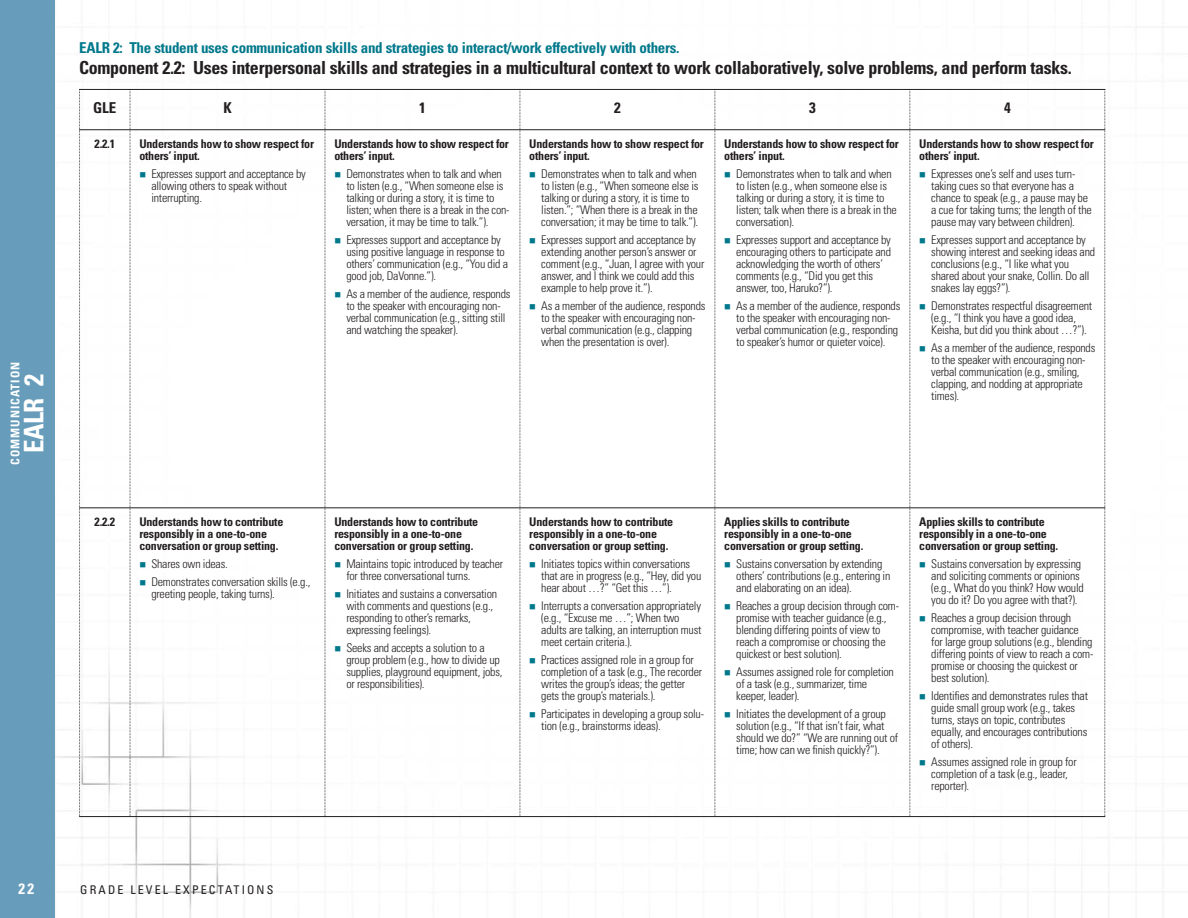
<style>
.page{position:relative;width:1188px;height:918px;background:#fff}
.page>*{position:absolute;margin:0;border:0;box-sizing:border-box;transform-origin:0 0}
.t1{font:700 condensed 27px "Univers";color:#fff}
.t2{font:700 condensed 18px "Univers";letter-spacing:-.02em;color:#231f20}
.t3{font:700 condensed 15px "Univers";letter-spacing:-.02em;color:#00788b}
.t4{font:700 condensed 15px "Univers";color:#231f20}
.t5{font:700 condensed 15px "Univers";color:#fff}
.t6{font:300 condensed 12px/12px "Univers";letter-spacing:-.02em;color:#231f20}
.t7{font:700 condensed 12px/12px "Univers";letter-spacing:-.02em;color:#231f20}
.t8{font:condensed 12px "Univers";letter-spacing:.175em;color:#231f20}
.t9{font:700 condensed 12px "Univers";letter-spacing:.09em;color:#fff}
.s1{color:#00788b}
</style>
<div class="page">
<img style="left:54px;top:0;width:1110px;height:918px">
<div style="left:0;top:0;width:54px;height:918px;background:#679dbb"></div>
<svg style="left:79px;top:90px;width:1px;height:726px"></svg>
<svg style="left:130px;top:90px;width:1px;height:726px"></svg>
<svg style="left:325px;top:90px;width:1px;height:726px"></svg>
<svg style="left:520px;top:90px;width:1px;height:726px"></svg>
<svg style="left:715px;top:90px;width:1px;height:726px"></svg>
<svg style="left:910px;top:90px;width:1px;height:726px"></svg>
<svg style="left:1104px;top:90px;width:1px;height:726px"></svg>
<hr style="left:79px;top:89px;width:1026px;height:1px;background:#231f20">
<hr style="left:79px;top:129px;width:1026px;height:1px;background:#231f20">
<hr style="left:79px;top:507px;width:1026px;height:1px;background:#231f20">
<hr style="left:79px;top:816px;width:1026px;height:1px;background:#231f20">
<p class="t9" style="left:11px;top:465px;width:105px;rotate:-90deg">COMMUNICATION</p>
<h1 class="t1" style="left:24px;top:453px;width:81px;rotate:-90deg">EALR 2</h1>
<p class="t3" style="left:79px;top:43px;width:602px">EALR 2: The student uses communication skills and strategies to interact/work effectively with others.</p>
<h2 class="t2" style="left:79px;top:61px;width:994px">Component 2.2: Uses interpersonal skills and strategies in a multicultural context to work collaboratively, solve problems, and perform tasks.</h2>
<p class="t4" style="left:93px;top:103px;width:25px">GLE</p>
<p class="t4" style="left:223px;top:103px;width:10px">K</p>
<p class="t4" style="left:419px;top:103px;width:8px">1</p>
<p class="t4" style="left:614px;top:103px;width:8px">2</p>
<p class="t4" style="left:809px;top:103px;width:8px">3</p>
<p class="t4" style="left:1004px;top:103px;width:8px">4</p>
<p class="t7" style="left:95px;top:139px;width:22px">2.2.1</p>
<p class="t7" style="left:139px;top:139px;width:176px">Understands how to show respect for others’ input.</p>
<p class="t6" style="left:151px;top:169px;width:156px;text-indent:-12px"><span class="s1">■</span> Expresses support and acceptance by allowing others to speak without interrupting.</p>
<p class="t7" style="left:334px;top:139px;width:176px">Understands how to show respect for others’ input.</p>
<p class="t6" style="left:346px;top:169px;width:165px;text-indent:-12px"><span class="s1">■</span> Demonstrates when to talk and when to listen (e.g., “When someone else is talking or during a story, it is time to listen; when there is a break in the con&shy;versation, it may be time to talk.”).</p>
<p class="t6" style="left:346px;top:235px;width:163px;text-indent:-12px"><span class="s1">■</span> Expresses support and acceptance by using positive language in response to others’ communication (e.g., “You did a good job, DaVonne.”).</p>
<p class="t6" style="left:346px;top:289px;width:166px;text-indent:-12px"><span class="s1">■</span> As a member of the audience, responds to the speaker with encouraging non&shy;verbal communication (e.g., sitting still and watching the speaker).</p>
<p class="t7" style="left:529px;top:139px;width:176px">Understands how to show respect for others’ input.</p>
<p class="t6" style="left:541px;top:169px;width:159px;text-indent:-12px"><span class="s1">■</span> Demonstrates when to talk and when to listen (e.g., “When someone else is talking or during a story, it is time to listen.”; “When there is a break in the conversation; it may be time to talk.”).</p>
<p class="t6" style="left:541px;top:235px;width:165px;text-indent:-12px"><span class="s1">■</span> Expresses support and acceptance by extending another person’s answer or comment (e.g., “Juan, I agree with your answer, and I think we could add this example to help prove it.”).</p>
<p class="t6" style="left:541px;top:301px;width:166px;text-indent:-12px"><span class="s1">■</span> As a member of the audience, responds to the speaker with encouraging non&shy;verbal communication (e.g., clapping when the presentation is over).</p>
<p class="t7" style="left:724px;top:139px;width:176px">Understands how to show respect for others’ input.</p>
<p class="t6" style="left:736px;top:169px;width:162px;text-indent:-12px"><span class="s1">■</span> Demonstrates when to talk and when to listen (e.g., when someone else is talking or during a story, it is time to listen; talk when there is a break in the conversation).</p>
<p class="t6" style="left:736px;top:235px;width:156px;text-indent:-12px"><span class="s1">■</span> Expresses support and acceptance by encouraging others to participate and acknowledging the worth of others’ comments (e.g., “Did you get this answer, too, Haruko?”).</p>
<p class="t6" style="left:736px;top:301px;width:166px;text-indent:-12px"><span class="s1">■</span> As a member of the audience, responds to the speaker with encouraging non&shy;verbal communication (e.g., responding to speaker’s humor or quieter voice).</p>
<p class="t7" style="left:919px;top:139px;width:176px">Understands how to show respect for others’ input.</p>
<p class="t6" style="left:931px;top:169px;width:162px;text-indent:-12px"><span class="s1">■</span> Expresses one’s self and uses turn&shy;taking cues so that everyone has a chance to speak (e.g., a pause may be a cue for taking turns; the length of the pause may vary between children).</p>
<p class="t6" style="left:931px;top:235px;width:165px;text-indent:-12px"><span class="s1">■</span> Expresses support and acceptance by showing interest and seeking ideas and conclusions (e.g., “I like what you shared about your snake, Collin. Do all snakes lay eggs?”).</p>
<p class="t6" style="left:919px;top:301px;width:175px;text-align:center"><span class="s1">■</span> Demonstrates respectful disagreement (e.g., “I think you have a good idea,<br>Keisha, but did you think about …?”).</p>
<p class="t6" style="left:931px;top:343px;width:166px;text-indent:-12px"><span class="s1">■</span> As a member of the audience, responds to the speaker with encouraging non&shy;verbal communication (e.g., smiling, clapping, and nodding at appropriate times).</p>
<p class="t7" style="left:95px;top:517px;width:22px">2.2.2</p>
<p class="t7" style="left:139px;top:517px;width:145px">Understands how to contribute responsibly in a one-to-one conversation or group setting.</p>
<p class="t6" style="left:139px;top:559px;width:90px"><span class="s1">■</span> Shares own ideas.</p>
<p class="t6" style="left:151px;top:577px;width:161px;text-indent:-12px"><span class="s1">■</span> Demonstrates conversation skills (e.g., greeting people, taking turns).</p>
<p class="t7" style="left:334px;top:517px;width:145px">Understands how to contribute responsibly in a one-to-one conversation or group setting.</p>
<p class="t6" style="left:346px;top:559px;width:158px;text-indent:-12px"><span class="s1">■</span> Maintains topic introduced by teacher for three conversational turns.</p>
<p class="t6" style="left:346px;top:589px;width:152px;text-indent:-12px"><span class="s1">■</span> Initiates and sustains a conversation with comments and questions (e.g., responding to other’s remarks, expressing feelings).</p>
<p class="t6" style="left:346px;top:643px;width:158px;text-indent:-12px"><span class="s1">■</span> Seeks and accepts a solution to a group problem (e.g., how to divide up supplies, playground equipment, jobs, or responsibilities).</p>
<p class="t7" style="left:529px;top:517px;width:145px">Understands how to contribute responsibly in a one-to-one conversation or group setting.</p>
<p class="t6" style="left:541px;top:559px;width:162px;text-indent:-12px"><span class="s1">■</span> Initiates topics within conversations that are in progress (e.g., “Hey, did you hear about …?” “Get this …”).</p>
<p class="t6" style="left:541px;top:601px;width:162px;text-indent:-12px"><span class="s1">■</span> Interrupts a conversation appropriately (e.g., “Excuse me …”; When two adults are talking, an interruption must meet certain criteria.).</p>
<p class="t6" style="left:541px;top:655px;width:162px;text-indent:-12px"><span class="s1">■</span> Practices assigned role in a group for completion of a task (e.g., The recorder writes the group’s ideas; the getter gets the group’s materials.).</p>
<p class="t6" style="left:541px;top:709px;width:164px;text-indent:-12px"><span class="s1">■</span> Participates in developing a group solu&shy;tion (e.g., brainstorms ideas).</p>
<p class="t7" style="left:724px;top:517px;width:141px">Applies skills to contribute responsibly in a one-to-one conversation or group setting.</p>
<p class="t6" style="left:736px;top:559px;width:156px;text-indent:-12px"><span class="s1">■</span> Sustains conversation by extending others’ contributions (e.g., entering in and elaborating on an idea).</p>
<p class="t6" style="left:736px;top:601px;width:164px;text-indent:-12px"><span class="s1">■</span> Reaches a group decision through com&shy;promise with teacher guidance (e.g., blending differing points of view to reach a compromise or choosing the quickest or best solution).</p>
<p class="t6" style="left:736px;top:667px;width:159px;text-indent:-12px"><span class="s1">■</span> Assumes assigned role for completion of a task (e.g., summarizer, time keeper, leader).</p>
<p class="t6" style="left:736px;top:709px;width:163px;text-indent:-12px"><span class="s1">■</span> Initiates the development of a group solution (e.g., “If that isn’t fair, what should we do?” “We are running out of time; how can we finish quickly?”).</p>
<p class="t7" style="left:919px;top:517px;width:141px">Applies skills to contribute responsibly in a one-to-one conversation or group setting.</p>
<p class="t6" style="left:931px;top:559px;width:154px;text-indent:-12px"><span class="s1">■</span> Sustains conversation by expressing and soliciting comments or opinions (e.g., What do you think? How would you do it? Do you agree with that?).</p>
<p class="t6" style="left:931px;top:613px;width:164px;text-indent:-12px"><span class="s1">■</span> Reaches a group decision through compromise, with teacher guidance for large group solutions (e.g., blending differing points of view to reach a com&shy;promise or choosing the quickest or best solution).</p>
<p class="t6" style="left:931px;top:691px;width:158px;text-indent:-12px"><span class="s1">■</span> Identifies and demonstrates rules that guide small group work (e.g., takes turns, stays on topic, contributes equally, and encourages contributions of others).</p>
<p class="t6" style="left:931px;top:757px;width:147px;text-indent:-12px"><span class="s1">■</span> Assumes assigned role in group for completion of a task (e.g., leader, reporter).</p>
<p class="t5" style="left:18px;top:883px;width:17px">22</p>
<p class="t8" style="left:80px;top:885px;width:195px">GRADE LEVEL EXPECTATIONS</p>
</div>
